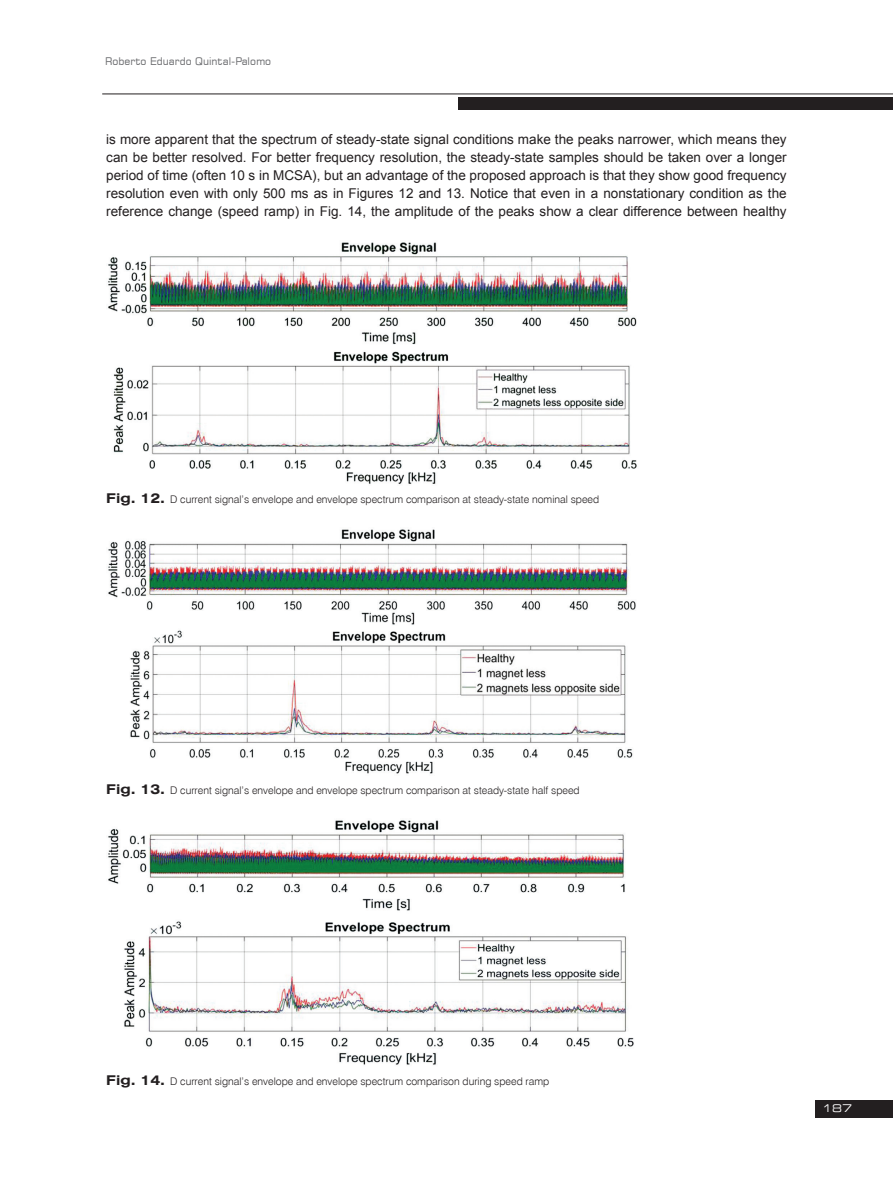
<style>
.page{position:relative;width:893px;height:1178px;background:#fff}
.page>*{position:absolute;margin:0;border:0;box-sizing:border-box;transform-origin:0 0}
.TEKST_2{font:13.5px/18px "Arial";color:#231f20;text-align:justify}
.Fig__1__text{font:10.5px "Swis 721 Lt EU";color:#231f20}
.t1{font:10.5px "Square 721 EU";color:#6c6d70}
.t2{font:10.5px "Square 721 Ex EU";color:#fff}
.s1{font-family:"Swis 721 Ex EU";font-weight:700;font-size:13.5px}
</style>
<div class="page">
<div style="left:815px;top:1100px;width:78px;height:17px;background:#231f20"></div>
<hr style="left:102px;top:94px;width:791px;height:1px;background:#231f20">
<div style="left:458px;top:97px;width:435px;height:12px;background:#231f20"></div>
<img style="left:108px;top:242px;width:529px;height:242px">
<img style="left:108px;top:529px;width:528px;height:245px">
<img style="left:108px;top:820px;width:526px;height:245px">
<p class="t1" style="left:105px;top:54px;width:167px">Roberto Eduardo Quintal-Palomo</p>
<p class="TEKST_2" style="left:106px;top:130px;width:682px">is more apparent that the spectrum of steady-state signal conditions make the peaks narrower, which means they can be better resolved. For better frequency resolution, the steady-state samples should be taken over a longer period of time (often 10 s in MCSA), but an advantage of the proposed approach is that they show good frequency resolution even with only 500 ms as in Figures 12 and 13. Notice that even in a nonstationary condition as the reference change (speed ramp) in Fig. 14, the amplitude of the peaks show a clear difference between healthy</p>
<p class="Fig__1__text" style="left:106px;top:493px;width:494px"><span class="s1">Fig. 12.</span> D current signal’s envelope and envelope spectrum comparison at steady-state nominal speed</p>
<p class="Fig__1__text" style="left:106px;top:783px;width:475px"><span class="s1">Fig. 13.</span> D current signal’s envelope and envelope spectrum comparison at steady-state half speed</p>
<p class="Fig__1__text" style="left:106px;top:1075px;width:444px"><span class="s1">Fig. 14.</span> D current signal’s envelope and envelope spectrum comparison during speed ramp</p>
<p class="t2" style="left:822px;top:1102px;width:31px">187</p>
</div>
